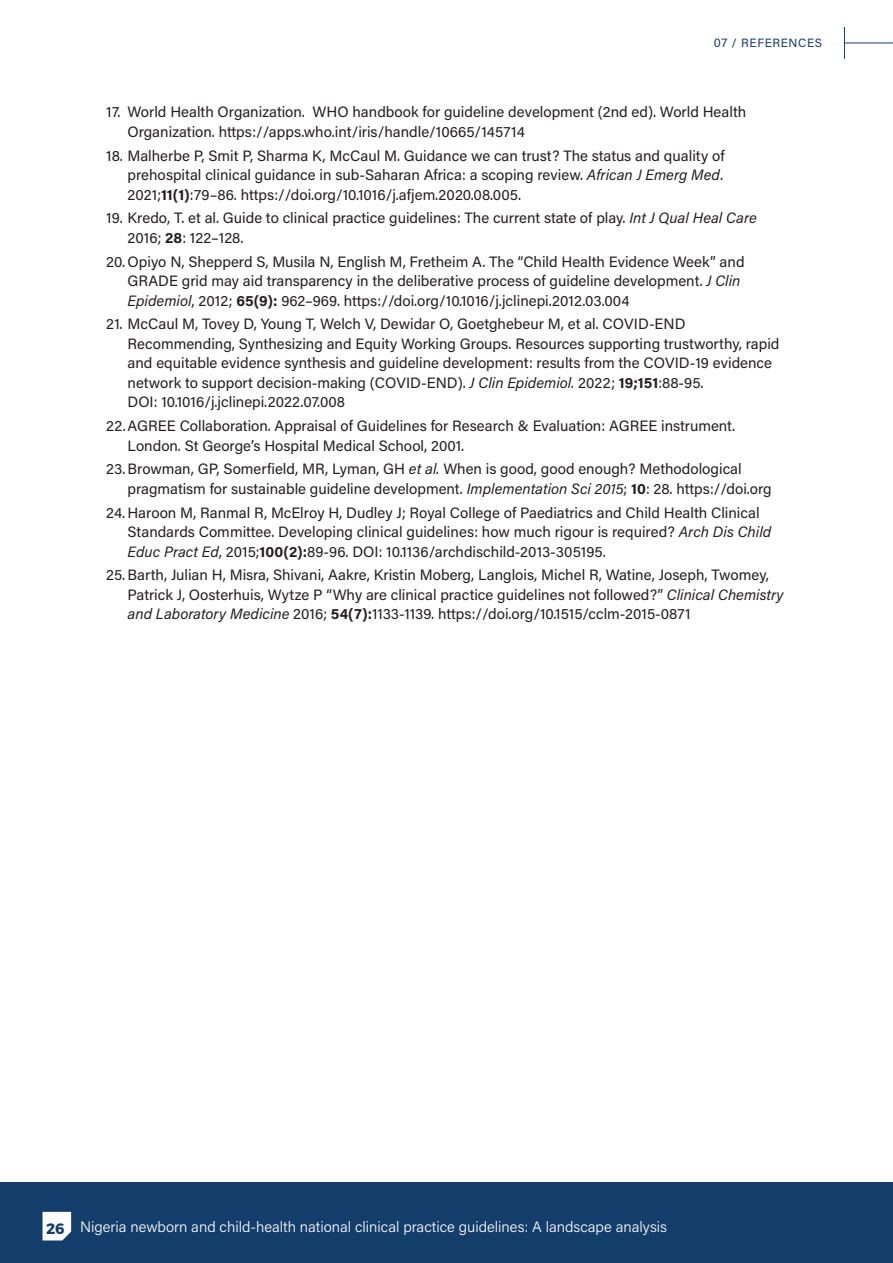
<style>
.page{position:relative;width:893px;height:1263px;background:#fff}
.page>*{position:absolute;margin:0;border:0;box-sizing:border-box;transform-origin:0 0}
.EndNote_Bibliography{font:15px/19.5px "Acumin Pro";color:#231f20}
.t1{font:300 15px "Acumin Pro";color:#fff}
.t2{font:12px "Acumin Pro";color:#133d6a}
.s1{font-style:italic}
.s2{font-weight:700}
.s3{font-family:"Montserrat";font-weight:700;color:#133d6a}
</style>
<div class="page">
<div style="left:0;top:1182px;width:893px;height:81px;background:#133d6a"></div>
<hr style="left:844px;top:43px;width:49px;height:1px;background:#133d6a">
<hr style="left:844px;top:27px;width:1px;height:32px;background:#133d6a">
<svg style="left:43px;top:1212px;width:28px;height:28px"></svg>
<p class="t2" style="left:714px;top:35px;width:45px">07 / References</p>
<p class="EndNote_Bibliography" style="left:128px;top:102px;width:620px;text-indent:-21px">17. World Health Organization. WHO handbook for guideline development (2nd ed). World Health<br>Organization. https://apps.who.int/iris/handle/10665/145714</p>
<p class="EndNote_Bibliography" style="left:128px;top:145px;width:599px;text-align:justify;text-indent:-21px">18. Malherbe P, Smit P, Sharma K, McCaul M. Guidance we can trust? The status and quality of prehospital clinical guidance in sub-Saharan Africa: a scoping review. <span class="s1">African J Emerg Med</span>.<br>2021;<span class="s2">11(1)</span>:79–86. https://doi.org/10.1016/j.afjem.2020.08.005.</p>
<p class="EndNote_Bibliography" style="left:128px;top:208px;width:631px;text-indent:-21px">19. Kredo, T. et al. Guide to clinical practice guidelines: The current state of play. <span class="s1">Int J Qual Heal Care<br></span>2016; <span class="s2">28</span>: 122–128.</p>
<p class="EndNote_Bibliography" style="left:128px;top:251px;width:618px;text-indent:-21px">20. Opiyo N, Shepperd S, Musila N, English M, Fretheim A. The “Child Health Evidence Week” and<br>GRADE grid may aid transparency in the deliberative process of guideline development. <span class="s1">J Clin<br>Epidemiol</span>, 2012; <span class="s2">65(9):</span> 962–969. https://doi.org/10.1016/j.jclinepi.2012.03.004</p>
<p class="EndNote_Bibliography" style="left:128px;top:314px;width:653px;text-indent:-21px">21. McCaul M, Tovey D, Young T, Welch V, Dewidar O, Goetghebeur M, et al. COVID-END Recommending, Synthesizing and Equity Working Groups. Resources supporting trustworthy, rapid and equitable evidence synthesis and guideline development: results from the COVID-19 evidence network to support decision-making (COVID-END). <span class="s1">J Clin Epidemiol.</span> 2022; <span class="s2">19;151</span>:88-95.<br>DOI: 10.1016/j.jclinepi.2022.07.008</p>
<p class="EndNote_Bibliography" style="left:128px;top:415px;width:609px;text-indent:-21px">22.AGREE Collaboration. Appraisal of Guidelines for Research &amp; Evaluation: AGREE instrument.<br>London. St George’s Hospital Medical School, 2001.</p>
<p class="EndNote_Bibliography" style="left:128px;top:459px;width:646px;text-indent:-21px">23. Browman, GP, Somerfield, MR, Lyman, GH <span class="s1">et al.</span> When is good, good enough? Methodological pragmatism for sustainable guideline development. <span class="s1">Implementation Sci 2015</span>; <span class="s2">10</span>: 28. https://doi.org</p>
<p class="EndNote_Bibliography" style="left:128px;top:502px;width:645px;text-indent:-21px">24. Haroon M, Ranmal R, McElroy H, Dudley J; Royal College of Paediatrics and Child Health Clinical<br>Standards Committee. Developing clinical guidelines: how much rigour is required? <span class="s1">Arch Dis Child<br>Educ Pract Ed</span>, 2015;<span class="s2">100(2):</span>89-96. DOI: 10.1136/archdischild-2013-305195.</p>
<p class="EndNote_Bibliography" style="left:128px;top:565px;width:658px;text-indent:-21px">25. Barth, Julian H, Misra, Shivani, Aakre, Kristin Moberg, Langlois, Michel R, Watine, Joseph, Twomey,<br>Patrick J, Oosterhuis, Wytze P “Why are clinical practice guidelines not followed?” <span class="s1">Clinical Chemistry and Laboratory Medicine</span> 2016; <span class="s2">54(7):</span>1133-1139. https://doi.org/10.1515/cclm-2015-0871</p>
<p class="t1" style="left:46px;top:1216px;width:623px"><span class="s3">26</span> Nigeria newborn and child-health national clinical practice guidelines: A landscape analysis</p>
</div>
